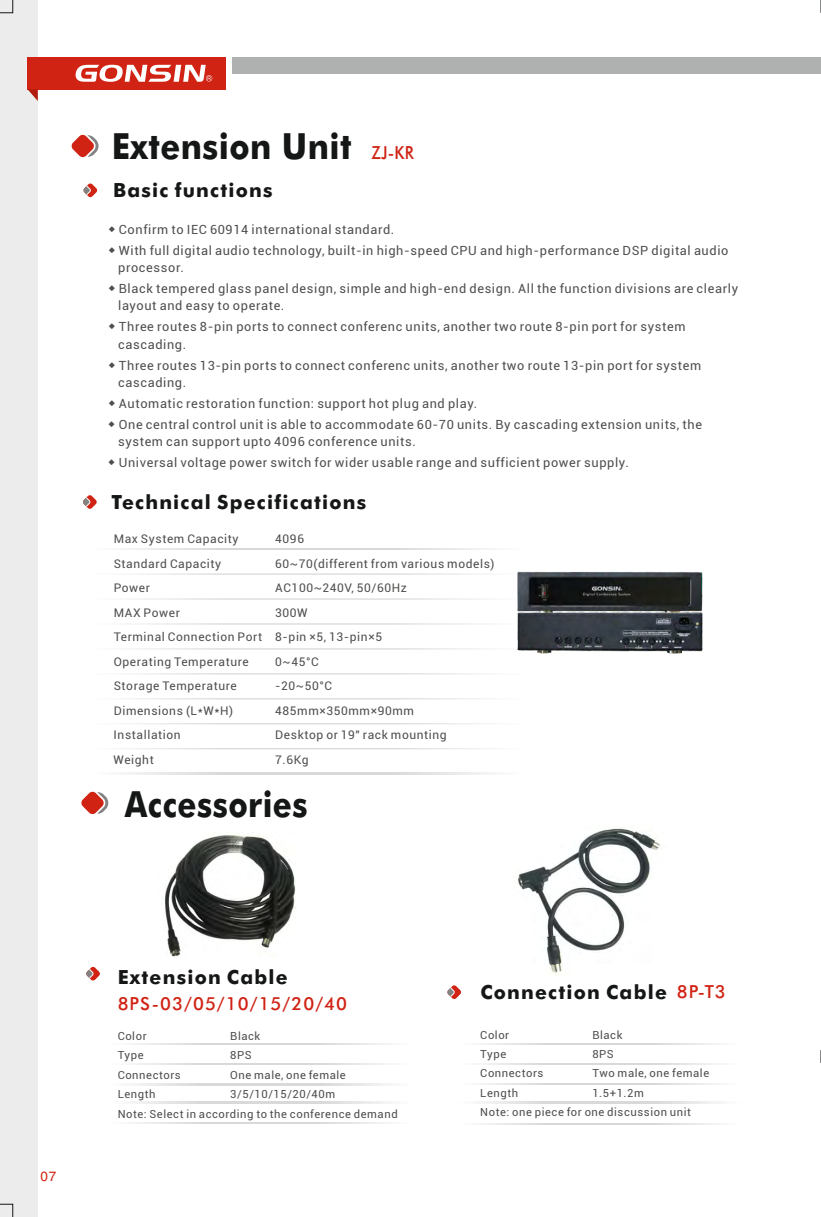
<style>
.page{position:relative;width:821px;height:1217px;background:#fff}
.page>*{position:absolute;margin:0;border:0;box-sizing:border-box;transform-origin:0 0}
.t1{font:700 36px "Futura BT";letter-spacing:.015em;color:#151616;scale:.9 1}
.t2{font:700 36px "Futura BT";letter-spacing:.015em;color:#151616;scale:.87 1}
.t3{font:700 19.5px "Futura BT";letter-spacing:.065em;color:#151616}
.t4{font:500 18px "Futura BT";letter-spacing:.06em;color:#d02314}
.t5{font:13.5px "Arial";color:#d02314}
.t6{font:12.75px/17.1px "Roboto";letter-spacing:.05em;color:#4e4e4d}
.t7{font:12px/24.5px "Roboto";letter-spacing:.05em;color:#4e4e4d}
.t8{font:11.25px/19.5px "Roboto";letter-spacing:.05em;color:#4e4e4d}
.s1{font-weight:500;font-size:18px;color:#d02314}
.s2{font-family:"Arial Unicode MS"}
</style>
<div class="page">
<svg style="left:126px;top:772px;width:364px;height:2px"></svg>
<svg style="left:126px;top:748px;width:364px;height:1px"></svg>
<svg style="left:130px;top:723px;width:356px;height:1px"></svg>
<svg style="left:130px;top:698px;width:356px;height:1px"></svg>
<svg style="left:132px;top:673px;width:353px;height:1px"></svg>
<svg style="left:137px;top:648px;width:343px;height:1px"></svg>
<svg style="left:142px;top:623px;width:332px;height:1px"></svg>
<svg style="left:147px;top:598px;width:322px;height:1px"></svg>
<svg style="left:152px;top:573px;width:312px;height:1px"></svg>
<svg style="left:126px;top:548px;width:364px;height:1px"></svg>
<svg style="left:83px;top:495px;width:14px;height:14px"></svg>
<img style="left:517px;top:571px;width:186px;height:83px">
<div style="left:232px;top:57px;width:589px;height:16px;background:#afb0b0"></div>
<div style="left:0;top:0;width:38px;height:1216px;background:#ececec"></div>
<div style="left:28px;top:57px;width:198px;height:32px;background:#d02314"></div>
<svg style="left:75px;top:64px;width:138px;height:18px"></svg>
<svg style="left:28px;top:89px;width:10px;height:12px"></svg>
<svg style="left:0;top:0;width:14px;height:14px"></svg>
<svg style="left:0;top:1203px;width:14px;height:13px"></svg>
<svg style="left:820px;top:0;width:1px;height:13px"></svg>
<svg style="left:820px;top:1050px;width:1px;height:12px"></svg>
<svg style="left:71px;top:134px;width:28px;height:24px"></svg>
<svg style="left:83px;top:183px;width:14px;height:14px"></svg>
<img style="left:165px;top:834px;width:131px;height:122px">
<svg style="left:133px;top:1043px;width:255px;height:1px"></svg>
<svg style="left:133px;top:1063px;width:255px;height:1px"></svg>
<svg style="left:133px;top:1083px;width:255px;height:1px"></svg>
<svg style="left:86px;top:966px;width:14px;height:14px"></svg>
<svg style="left:133px;top:1101px;width:255px;height:1px"></svg>
<svg style="left:133px;top:1122px;width:255px;height:1px"></svg>
<svg style="left:81px;top:791px;width:28px;height:23px"></svg>
<svg style="left:482px;top:1043px;width:236px;height:1px"></svg>
<svg style="left:482px;top:1063px;width:236px;height:1px"></svg>
<svg style="left:482px;top:1083px;width:236px;height:1px"></svg>
<svg style="left:447px;top:985px;width:14px;height:14px"></svg>
<svg style="left:482px;top:1101px;width:236px;height:1px"></svg>
<svg style="left:482px;top:1123px;width:236px;height:1px"></svg>
<img style="left:518px;top:828px;width:142px;height:147px">
<h1 class="t1" style="left:112px;top:131px;width:337px">Extension Unit <span class="s1">ZJ-KR</span></h1>
<h2 class="t3" style="left:113px;top:182px;width:161px">Basic functions</h2>
<p class="t6" style="left:108px;top:222px;width:288px"><span class="s2">◆</span> Confirm to IEC 60914 international standard.</p>
<p class="t6" style="left:118px;top:243px;width:612px;text-indent:-10px"><span class="s2">◆</span> With full digital audio technology, built-in high-speed CPU and high-performance DSP digital audio processor.</p>
<p class="t6" style="left:118px;top:281px;width:621px;text-indent:-10px"><span class="s2">◆</span> Black tempered glass panel design, simple and high-end design. All the function divisions are clearly layout and easy to operate.</p>
<p class="t6" style="left:118px;top:319px;width:569px;text-indent:-10px"><span class="s2">◆</span> Three routes 8-pin ports to connect conferenc units, another two route 8-pin port for system cascading.</p>
<p class="t6" style="left:118px;top:358px;width:584px;text-indent:-10px"><span class="s2">◆</span> Three routes 13-pin ports to connect conferenc units, another two route 13-pin port for system cascading.</p>
<p class="t6" style="left:108px;top:396px;width:371px"><span class="s2">◆</span> Automatic restoration function: support hot plug and play.</p>
<p class="t6" style="left:118px;top:417px;width:585px;text-indent:-10px"><span class="s2">◆</span> One central control unit is able to accommodate 60-70 units. By cascading extension units, the system can support upto 4096 conference units.</p>
<p class="t6" style="left:108px;top:455px;width:522px"><span class="s2">◆</span> Universal voltage power switch for wider usable range and sufficient power supply.</p>
<h2 class="t3" style="left:112px;top:494px;width:256px">Technical Specifications</h2>
<p class="t7" style="left:275px;top:528px;width:221px">4096<br>60~70(different from various models)<br>AC100~240V, 50/60Hz<br>300W<br>8-pin ×5, 13-pin×5<br>0~45°C<br>-20~50°C<br>485mm×350mm×90mm<br>Desktop or 19" rack mounting<br>7.6Kg</p>
<p class="t7" style="left:114px;top:528px;width:150px">Max System Capacity<br>Standard Capacity<br>Power<br>MAX Power<br>Terminal Connection Port<br>Operating Temperature<br>Storage Temperature<br>Dimensions (L*W*H)<br>Installation<br>Weight</p>
<h1 class="t2" style="left:125px;top:789px;width:212px">Accessories</h1>
<p class="t5" style="left:41px;top:1170px;width:17px">07</p>
<h2 class="t3" style="left:118px;top:968px;width:172px">Extension Cable</h2>
<h3 class="t4" style="left:118px;top:996px;width:231px">8PS-03/05/10/15/20/40</h3>
<p class="t8" style="left:230px;top:1026px;width:117px">Black<br>8PS<br>One male, one female<br>3/5/10/15/20/40m</p>
<p class="t8" style="left:118px;top:1026px;width:281px">Color<br>Type<br>Connectors<br>Length<br>Note: Select in according to the conference demand</p>
<h2 class="t3" style="left:480px;top:983px;width:188px">Connection Cable</h2>
<p class="t8" style="left:592px;top:1025px;width:118px">Black<br>8PS<br>Two male, one female<br>1.5+1.2m</p>
<h3 class="t4" style="left:676px;top:984px;width:51px">8P-T3</h3>
<p class="t8" style="left:480px;top:1025px;width:212px">Color<br>Type<br>Connectors<br>Length<br>Note: one piece for one discussion unit</p>
</div>
